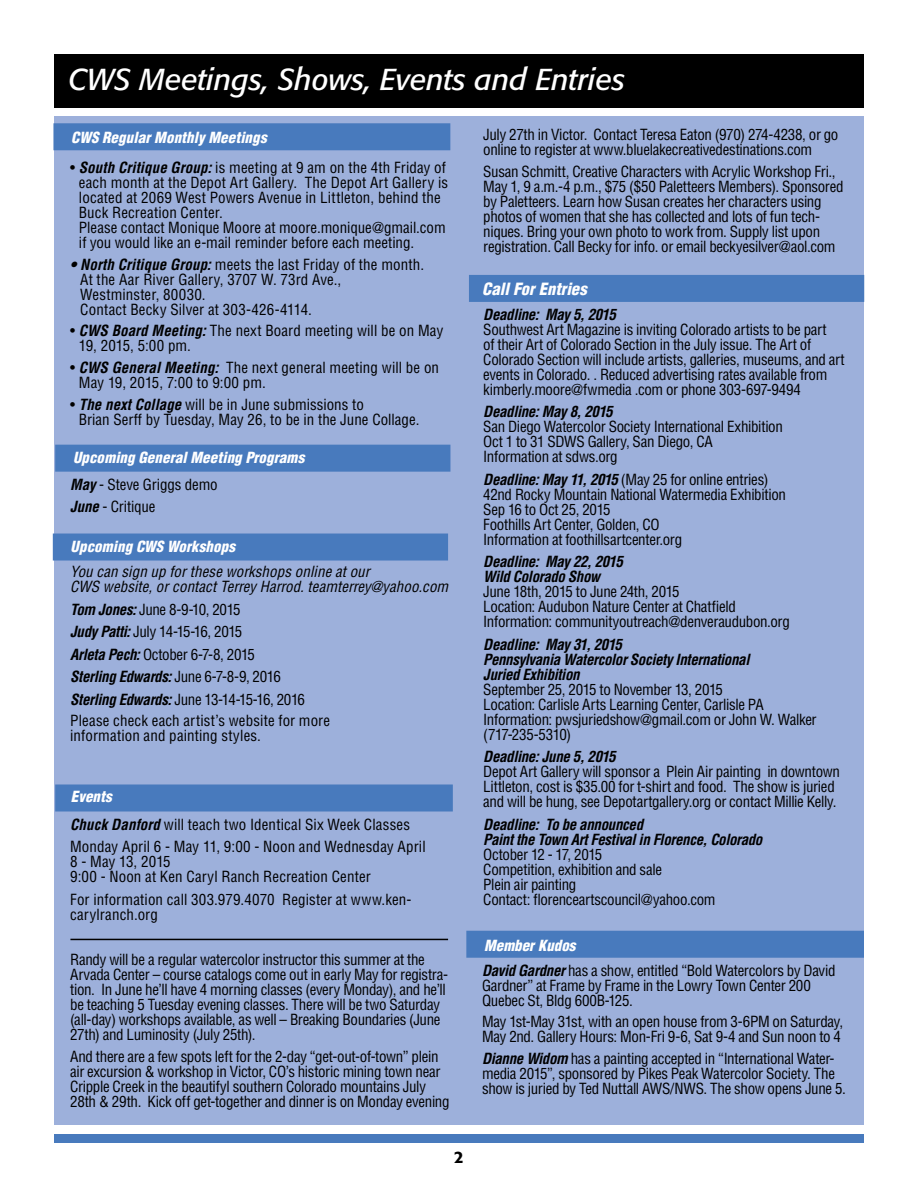
<style>
.page{position:relative;width:918px;height:1188px;background:#fff}
.page>*{position:absolute;margin:0;border:0;box-sizing:border-box;transform-origin:0 0}
.t1{font:italic 30px "Formata";color:#fff}
.t2{font:italic 900 condensed 16.5px "Helvetica";color:#fff}
.t3{font:500 16.5px "Formata";color:#000}
.t4{font:condensed 15px/15px "Helvetica";letter-spacing:-.02em;color:#000}
.t5{font:condensed 15px/15px "Helvetica";letter-spacing:.01em;color:#000}
.t6{font:condensed 15px/15px "Helvetica";letter-spacing:.005em;color:#000}
.t7{font:italic 700 condensed 15px/15px "Helvetica";letter-spacing:-.025em;color:#000}
.t8{font:italic condensed 15px/15px "Helvetica";letter-spacing:.005em;color:#000}
.t9{font:italic 900 condensed 15px "Helvetica";letter-spacing:.005em;color:#fff}
.t10{font:condensed 15px/15px "Helvetica";color:#000}
.s1{font-weight:700;font-style:italic}
</style>
<div class="page">
<div style="left:54px;top:116px;width:810px;height:1009px;background:#9db0db"></div>
<div style="left:54px;top:1134px;width:810px;height:9px;background:#487abd"></div>
<div style="left:54px;top:54px;width:810px;height:54px;background:#000"></div>
<div style="left:55px;top:445px;width:395px;height:27px;background:#487abd"></div>
<div style="left:53px;top:534px;width:395px;height:27px;background:#487abd"></div>
<div style="left:469px;top:275px;width:395px;height:27px;background:#487abd"></div>
<div style="left:53px;top:123px;width:397px;height:27px;background:#487abd"></div>
<div style="left:55px;top:784px;width:398px;height:28px;background:#487abd"></div>
<hr style="left:70px;top:939px;width:378px;height:1px;background:#000">
<div style="left:466px;top:931px;width:398px;height:27px;background:#487abd"></div>
<h1 class="t1" style="left:68px;top:62px;width:558px">CWS Meetings, Shows, Events and Entries</h1>
<p class="t9" style="left:71px;top:128px;width:197px">CWS Regular Monthly Meetings</p>
<p class="t6" style="left:79px;top:160px;width:371px;text-indent:-9px">• <span class="s1">South Critique Group:</span> is meeting at 9 am on the 4th Friday of each month at the Depot Art Gallery. The Depot Art Gallery is located at 2069 West Powers Avenue in Littleton, behind the Buck Recreation Center.<br>Please contact Monique Moore at moore.monique@gmail.com if you would like an e-mail reminder before each meeting.</p>
<p class="t5" style="left:80px;top:256px;width:345px;text-indent:-10px"><span class="s1">• North Critique Group:</span> meets the last Friday of the month.<br>At the Aar River Gallery, 3707 W. 73rd Ave., Westminster, 80030.<br>Contact Becky Silver at 303-426-4114.</p>
<p class="t5" style="left:79px;top:323px;width:366px;text-indent:-9px">• <span class="s1">CWS Board Meeting:</span> The next Board meeting will be on May<br>19, 2015, 5:00 pm.</p>
<p class="t5" style="left:79px;top:360px;width:362px;text-indent:-9px">• <span class="s1">CWS General Meeting:</span> The next general meeting will be on<br>May 19, 2015, 7:00 to 9:00 pm.</p>
<p class="t10" style="left:79px;top:397px;width:342px;text-indent:-9px">• <span class="s1">The next Collage</span> will be in June submissions to<br>Brian Serff by Tuesday, May 26, to be in the June Collage.</p>
<p class="t9" style="left:73px;top:448px;width:233px">Upcoming General Meeting Programs</p>
<p class="t4" style="left:70px;top:474px;width:149px;line-height:21.8px"><span class="s1">May</span> - Steve Griggs demo<br><span class="s1">June</span> - Critique</p>
<p class="t9" style="left:71px;top:537px;width:166px">Upcoming CWS Workshops</p>
<p class="t8" style="left:70px;top:564px;width:380px">You can sign up for these workshops online at our<br>CWS website, or contact Terrey Harrod. teamterrey@yahoo.com</p>
<p class="t4" style="left:70px;top:598px;width:261px;line-height:22.4px"><span class="s1">Tom Jones:</span> June 8-9-10, 2015<br><span class="s1">Judy Patti:</span> July 14-15-16, 2015<br><span class="s1">Arleta Pech:</span> October 6-7-8, 2015<br><span class="s1">Sterling Edwards:</span> June 6-7-8-9, 2016<br><span class="s1">Sterling Edwards:</span> June 13-14-15-16, 2016<br>Please check each artist’s website for more</p>
<p class="t5" style="left:70px;top:728px;width:192px">information and painting styles.</p>
<p class="t9" style="left:71px;top:787px;width:42px">Events</p>
<p class="t5" style="left:70px;top:813px;width:357px;line-height:22.5px"><span class="s1">Chuck Danford</span> will teach two Identical Six Week Classes<br>Monday April 6 - May 11, 9:00 - Noon and Wednesday April</p>
<p class="t5" style="left:70px;top:854px;width:302px">8 - May 13, 2015<br>9:00 - Noon at Ken Caryl Ranch Recreation Center</p>
<p class="t5" style="left:70px;top:892px;width:343px">For information call 303.979.4070 Register at www.ken&shy;carylranch.org</p>
<p class="t4" style="left:70px;top:952px;width:379px">Randy will be a regular watercolor instructor this summer at the Arvada Center – course catalogs come out in early May for registra&shy;tion. In June he’ll have 4 morning classes (every Monday), and he’ll be teaching 5 Tuesday evening classes. There will be two Saturday (all-day) workshops available, as well – Breaking Boundaries (June 27th) and Luminosity (July 25th).</p>
<p class="t4" style="left:70px;top:1049px;width:381px">And there are a few spots left for the 2-day “get-out-of-town” plein air excursion &amp; workshop in Victor, CO’s historic mining town near Cripple Creek in the beautifyl southern Colorado mountains July 28th &amp; 29th. Kick off get-together and dinner is on Monday evening</p>
<p class="t3" style="left:454px;top:1147px;width:11px">2</p>
<p class="t4" style="left:483px;top:126px;width:357px">July 27th in Victor. Contact Teresa Eaton (970) 274-4238, or go online to register at www.bluelakecreativedestinations.com</p>
<p class="t4" style="left:483px;top:164px;width:362px">Susan Schmitt, Creative Characters with Acrylic Workshop Fri., May 1, 9 a.m.-4 p.m., $75 ($50 Paletteers Members). Sponsored by Paletteers. Learn how Susan creates her characters using photos of women that she has collected and lots of fun tech&shy;niques. Bring your own photo to work from. Supply list upon registration. Call Becky for info. or email beckyesilver@aol.com</p>
<p class="t2" style="left:482px;top:278px;width:106px">Call For Entries</p>
<p class="t7" style="left:483px;top:307px;width:134px">Deadline: May 5, 2015</p>
<p class="t4" style="left:483px;top:321px;width:363px">Southwest Art Magazine is inviting Colorado artists to be part<br>of their Art of Colorado Section in the July issue. The Art of Colorado Section will include artists, galleries, museums, and art events in Colorado. . Reduced advertising rates available from kimberly.moore@fwmedia .com or phone 303-697-9494</p>
<p class="t7" style="left:483px;top:404px;width:131px">Deadline: May 8, 2015</p>
<p class="t4" style="left:483px;top:419px;width:301px">San Diego Watercolor Society International Exhibition<br>Oct 1 to 31 SDWS Gallery, San Diego, CA<br>Information at sdws.org</p>
<p class="t4" style="left:483px;top:471px;width:304px"><span class="s1">Deadline: May 11, 2015</span> (May 25 for online entries)<br>42nd Rocky Mountain National Watermedia Exhibition Sep 16 to Oct 25, 2015<br>Foothills Art Center, Golden, CO<br>Information at foothillsartcenter.org</p>
<p class="t7" style="left:483px;top:554px;width:141px">Deadline: May 22, 2015<br>Wild Colorado Show</p>
<p class="t4" style="left:483px;top:584px;width:308px">June 18th, 2015 to June 24th, 2015<br>Location: Audubon Nature Center at Chatfield<br>Information: communityoutreach@denveraudubon.org</p>
<p class="t7" style="left:483px;top:637px;width:268px">Deadline: May 31, 2015<br>Pennsylvania Watercolor Society International<br>Juried Exhibition</p>
<p class="t4" style="left:483px;top:681px;width:335px">September 25, 2015 to November 13, 2015<br>Location: Carlisle Arts Learning Center, Carlisle PA Information: pwsjuriedshow@gmail.com or John W. Walker (717-235-5310)</p>
<p class="t7" style="left:483px;top:749px;width:134px">Deadline: June 5, 2015</p>
<p class="t4" style="left:483px;top:764px;width:358px">Depot Art Gallery will sponsor a Plein Air painting in downtown<br>Littleton, cost is $35.00 for t-shirt and food. The show is juried and will be hung, see Depotartgallery.org or contact Millie Kelly.</p>
<p class="t7" style="left:483px;top:817px;width:281px">Deadline: To be announced<br>Paint the Town Art Festival in Florence, Colorado</p>
<p class="t4" style="left:483px;top:846px;width:234px">October 12 - 17, 2015<br>Competition, exhibition and sale<br>Plein air painting<br>Contact: florenceartscouncil@yahoo.com</p>
<p class="t9" style="left:484px;top:936px;width:93px">Member Kudos</p>
<p class="t4" style="left:482px;top:962px;width:355px"><span class="s1">David Gardner</span> has a show, entitled “Bold Watercolors by David<br>Gardner” at Frame by Frame in the Lowry Town Center 200<br>Quebec St, Bldg 600B-125.</p>
<p class="t4" style="left:482px;top:1014px;width:363px">May 1st-May 31st, with an open house from 3-6PM on Saturday,<br>May 2nd. Gallery Hours: Mon-Fri 9-6, Sat 9-4 and Sun noon to 4</p>
<p class="t4" style="left:482px;top:1051px;width:365px"><span class="s1">Dianne Widom</span> has a painting accepted in “International Water&shy;media 2015”, sponsored by Pikes Peak Watercolor Society. The show is juried by Ted Nuttall AWS/NWS. The show opens June 5.</p>
</div>
